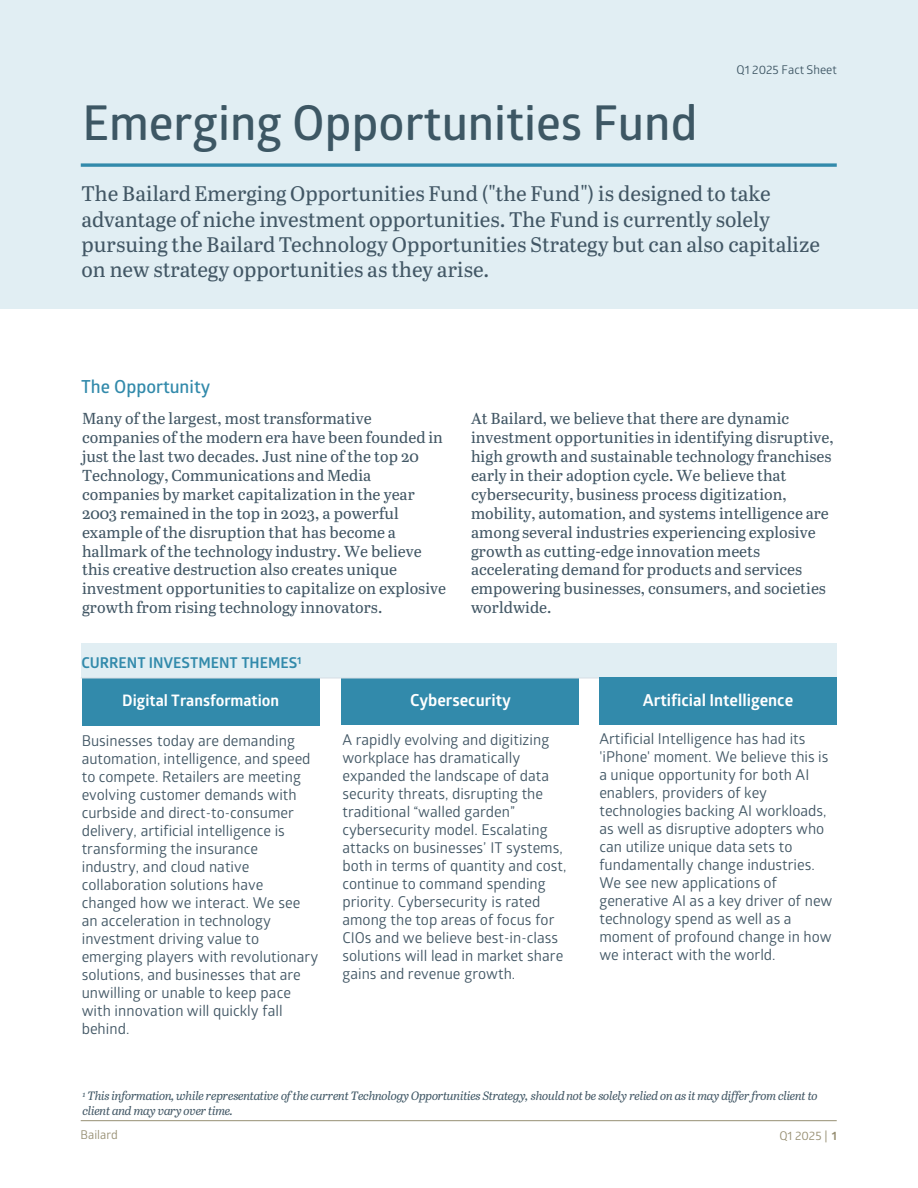
<style>
.page{position:relative;width:918px;height:1188px;background:#fff}
.page>*{position:absolute;margin:0;border:0;box-sizing:border-box;transform-origin:0 0}
.t1{font:600 48px "Glober";color:#3d5764}
.t2{font:21px/25.2px "Abril Text";letter-spacing:-.005em;color:#425765}
.t3{font:600 18px "Glober";color:#328aab}
.t4{font:700 16.5px "Glober";color:#fff}
.t5{font:15.9px/18.9px "Abril Text";color:#425765}
.t6{font:700 15.9px "Glober";color:#fff}
.t7{font:15px/18px "Glober";color:#425765}
.t8{font:700 15px "Glober";color:#328aab}
.t9{font:italic 12px/14.4px "Abril Text";letter-spacing:-.03em;color:#3f5765}
.t10{font:12px "Glober";letter-spacing:.005em;color:#3f5765}
.t11{font:12px "Glober";color:#978f73}
.s1{color:#425765}
.s2{font-weight:700}
</style>
<div class="page">
<hr style="left:81px;top:1120px;width:756px;height:1px;background:#978f73">
<div style="left:0;top:0;width:918px;height:309px;background:#e1eef3"></div>
<svg style="left:81px;top:163px;width:756px;height:4px;background:#4d99b5"></svg>
<div style="left:82px;top:678px;width:238px;height:47px;background:#328aab"></div>
<div style="left:342px;top:678px;width:237px;height:47px;background:#328aab"></div>
<div style="left:81px;top:644px;width:756px;height:34px;background:#e1eef3"></div>
<hr style="left:81px;top:678px;width:756px;height:1px;background:#d6dee4">
<div style="left:599px;top:678px;width:238px;height:47px;background:#328aab"></div>
<h1 class="t1" style="left:82px;top:89px;width:616px">Emerging Opportunities Fund</h1>
<p class="t10" style="left:737px;top:61px;width:102px">Q1 2025 Fact Sheet</p>
<p class="t2" style="left:82px;top:180px;width:740px">The Bailard Emerging Opportunities Fund ("the Fund") is designed to take advantage of niche investment opportunities. The Fund is currently solely pursuing the Bailard Technology Opportunities Strategy but can also capitalize on new strategy opportunities as they arise.</p>
<p class="t3" style="left:81px;top:374px;width:131px">The Opportunity</p>
<p class="t5" style="left:82px;top:409px;width:366px">Many of the largest, most transformative companies of the modern era have been founded in just the last two decades. Just nine of the top 20<br>Technology, Communications and Media companies by market capitalization in the year 2003 remained in the top in 2023, a powerful example of the disruption that has become a hallmark of the technology industry. We believe this creative destruction also creates unique investment opportunities to capitalize on explosive growth from rising technology innovators.</p>
<p class="t5" style="left:471px;top:408px;width:364px">At Bailard, we believe that there are dynamic investment opportunities in identifying disruptive, high growth and sustainable technology franchises early in their adoption cycle. We believe that cybersecurity, business process digitization, mobility, automation, and systems intelligence are among several industries experiencing explosive growth as cutting-edge innovation meets accelerating demand for products and services empowering businesses, consumers, and societies worldwide.</p>
<p class="t8" style="left:81px;top:652px;width:222px">CURRENT INVESTMENT THEMES<sup>1</sup></p>
<p class="t6" style="left:122px;top:689px;width:158px">Digital Transformation</p>
<p class="t4" style="left:410px;top:689px;width:102px">Cybersecurity</p>
<p class="t7" style="left:82px;top:731px;width:238px">Businesses today are demanding automation, intelligence, and speed to compete. Retailers are meeting evolving customer demands with curbside and direct-to-consumer delivery, artificial intelligence is transforming the insurance industry, and cloud native collaboration solutions have changed how we interact. We see an acceleration in technology investment driving value to emerging players with revolutionary solutions, and businesses that are unwilling or unable to keep pace with innovation will quickly fall behind.</p>
<p class="t7" style="left:342px;top:730px;width:226px">A rapidly evolving and digitizing workplace has dramatically expanded the landscape of data security threats, disrupting the traditional “walled garden” cybersecurity model. Escalating attacks on businesses’ IT systems, both in terms of quantity and cost, continue to command spending priority. Cybersecurity is rated among the top areas of focus for<br>CIOs and we believe best-in-class solutions will lead in market share gains and revenue growth.</p>
<p class="t4" style="left:643px;top:689px;width:152px">Artificial Intelligence</p>
<p class="t7" style="left:599px;top:729px;width:235px">Artificial Intelligence has had its 'iPhone' moment. We believe this is a unique opportunity for both AI enablers, providers of key technologies backing AI workloads, as well as disruptive adopters who can utilize unique data sets to fundamentally change industries.<br>We see new applications of generative AI as a key driver of new technology spend as well as a moment of profound change in how we interact with the world.</p>
<p class="t9" style="left:82px;top:1088px;width:737px"><sup>1</sup> This information, while representative of the current Technology Opportunities Strategy, <span class="s1">should not be solely relied on as it may differ from client to client and may vary over time.</span></p>
<p class="t11" style="left:81px;top:1127px;width:39px">Bailard</p>
<p class="t11" style="left:779px;top:1128px;width:59px">Q1 2025 | <span class="s2">1</span></p>
</div>
